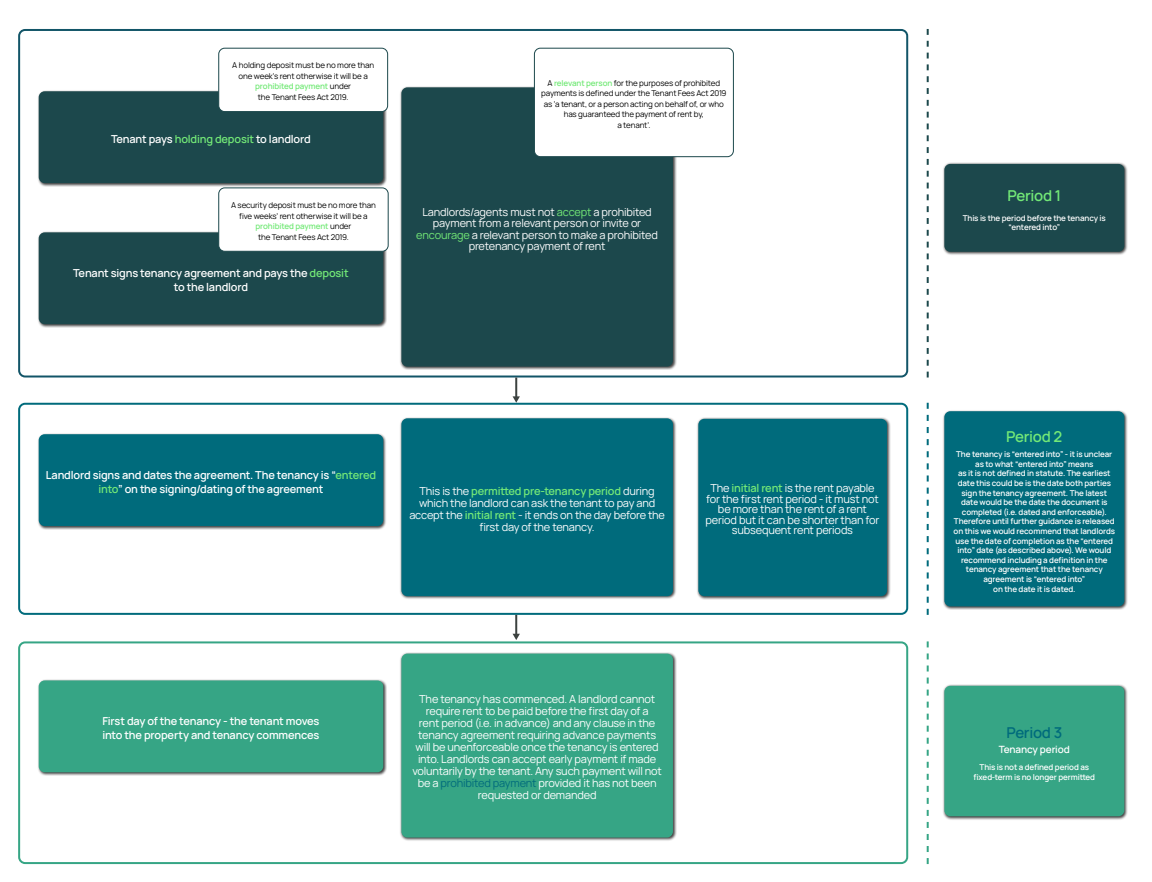
<style>
.page{position:relative;width:1152px;height:882px;background:#fff}
.page>*{position:absolute;margin:0;border:0;box-sizing:border-box;transform-origin:0 0}
.t1{font:600 15px "Manrope";letter-spacing:-.02em;color:#73e977}
.t2{font:600 15px "Manrope";letter-spacing:-.02em;color:#006b7c}
.t3{font:11px/12px "Manrope";letter-spacing:-.02em;color:#fff;text-align:center}
.t4{font:600 11px/14px "Manrope";letter-spacing:-.015em;color:#fff;text-align:center}
.t5{font:600 10px "Manrope";letter-spacing:-.015em;color:#fff}
.t6{font:600 8px/9.6px "Manrope";letter-spacing:-.015em;color:#fff;text-align:center}
.t7{font:8px/10.5px "Manrope";letter-spacing:-.015em;color:#000;text-align:center}
.s1{font-weight:600;color:#73e977}
.s2{color:#73e977}
.s3{color:#006b7c}
</style>
<div class="page">
<div style="left:37px;top:89px;width:350px;height:98px;background:#000;opacity:.75"></div>
<div style="left:39px;top:91px;width:344px;height:92px;background:#1c484c;border-radius:6px"></div>
<div style="left:219px;top:48px;width:169px;height:64px;background:#fff;border-radius:6px"></div>
<div style="left:218px;top:48px;width:170px;height:64px;border:1px solid #1c484c;border-radius:6px"></div>
<div style="left:37px;top:231px;width:350px;height:97px;background:#000;opacity:.75"></div>
<div style="left:39px;top:232px;width:344px;height:92px;background:#1c484c;border-radius:6px"></div>
<div style="left:219px;top:188px;width:169px;height:63px;background:#fff;border-radius:6px"></div>
<div style="left:218px;top:187px;width:171px;height:65px;border:1px solid #1c484c;border-radius:6px"></div>
<div style="left:400px;top:86px;width:277px;height:284px;background:#000;opacity:.75"></div>
<div style="left:401px;top:87px;width:272px;height:280px;background:#1c484c;border-radius:6px"></div>
<div style="left:534px;top:48px;width:199px;height:109px;background:#fff;border-radius:6px"></div>
<div style="left:534px;top:48px;width:200px;height:109px;border:1px solid #1c484c;border-radius:6px"></div>
<div style="left:37px;top:432px;width:350px;height:98px;background:#000;opacity:.75"></div>
<div style="left:39px;top:434px;width:344px;height:92px;background:#006b7c;border-radius:6px"></div>
<div style="left:400px;top:416px;width:277px;height:184px;background:#000;opacity:.75"></div>
<div style="left:401px;top:418px;width:272px;height:178px;background:#006b7c;border-radius:6px"></div>
<div style="left:697px;top:417px;width:194px;height:183px;background:#000;opacity:.75"></div>
<div style="left:698px;top:419px;width:189px;height:177px;background:#006b7c;border-radius:6px"></div>
<div style="left:37px;top:679px;width:350px;height:97px;background:#000;opacity:.75"></div>
<div style="left:39px;top:680px;width:344px;height:92px;background:#36a585;border-radius:6px"></div>
<div style="left:400px;top:652px;width:277px;height:189px;background:#000;opacity:.75"></div>
<div style="left:401px;top:654px;width:272px;height:184px;background:#36a585;border-radius:6px"></div>
<div style="left:943px;top:162px;width:185px;height:94px;background:#000;opacity:.75"></div>
<div style="left:944px;top:164px;width:180px;height:88px;background:#1c484c;border-radius:6px"></div>
<div style="left:943px;top:409px;width:185px;height:201px;background:#000;opacity:.75"></div>
<div style="left:944px;top:411px;width:180px;height:195px;background:#006b7c;border-radius:6px"></div>
<div style="left:943px;top:684px;width:185px;height:136px;background:#000;opacity:.75"></div>
<div style="left:944px;top:686px;width:180px;height:130px;background:#36a585;border-radius:6px"></div>
<div style="left:18px;top:29px;width:890px;height:349px;border:2px solid #125568;border-radius:6px"></div>
<div style="left:18px;top:403px;width:890px;height:212px;border:2px solid #006b7c;border-radius:6px"></div>
<div style="left:18px;top:641px;width:890px;height:223px;border:2px solid #36a585;border-radius:6px"></div>
<hr style="left:515px;top:378px;width:2px;height:20px;background:#3c4240">
<svg style="left:513px;top:396px;width:7px;height:7px"></svg>
<hr style="left:515px;top:615px;width:2px;height:21px;background:#3c4240">
<svg style="left:513px;top:634px;width:7px;height:6px"></svg>
<svg style="left:927px;top:29px;width:2px;height:349px"></svg>
<svg style="left:927px;top:403px;width:2px;height:212px"></svg>
<svg style="left:927px;top:641px;width:2px;height:223px"></svg>
<p class="t7" style="left:232px;top:60px;width:143px">A holding deposit must be no more than one week’s rent otherwise it will be a <span class="s1">prohibited payment</span> under<br>the Tenant Fees Act 2019.</p>
<p class="t4" style="left:111px;top:131px;width:201px">Tenant pays <span class="s2">holding deposit</span> to landlord</p>
<p class="t7" style="left:541px;top:77px;width:187px">A <span class="s1">relevant person</span> for the purposes of prohibited payments is defined under the Tenant Fees Act 2019 as ‘a tenant, or a person acting on behalf of, or who has guaranteed the payment of rent by,<br>a tenant’.</p>
<p class="t7" style="left:231px;top:199px;width:146px">A security deposit must be no more than five weeks’ rent otherwise it will be a <span class="s1">prohibited payment</span> under<br>the Tenant Fees Act 2019.</p>
<p class="t3" style="left:416px;top:205px;width:243px;line-height:11.5px">Landlords/agents must not <span class="s2">accept</span> a prohibited payment from a relevant person or invite or <span class="s2">encourage</span> a relevant person to make a prohibited pretenancy payment of rent</p>
<p class="t4" style="left:73px;top:265px;width:277px">Tenant signs tenancy agreement and pays the <span class="s2">deposit </span>to the landlord</p>
<p class="t4" style="left:46px;top:467px;width:332px">Landlord signs and dates the agreement. The tenancy is “<span class="s2">entered into</span>” on the signing/dating of the agreement</p>
<p class="t3" style="left:409px;top:484px;width:257px">This is the <span class="s1">permitted pre-tenancy period</span> during which the landlord can ask the tenant to pay and accept the <span class="s1">initial rent</span> - it ends on the day before the first day of the tenancy.</p>
<p class="t3" style="left:706px;top:482px;width:175px;line-height:10.5px">The <span class="s1">initial rent</span> is the rent payable for the first rent period - it must not be more than the rent of a rent period but it can be shorter than for subsequent rent periods</p>
<p class="t4" style="left:102px;top:713px;width:219px;text-align:left">First day of the tenancy - the tenant moves into the property and tenancy commences</p>
<p class="t3" style="left:412px;top:693px;width:251px">The tenancy has commenced. A landlord cannot require rent to be paid before the first day of a<br>rent period (i.e. in advance) and any clause in the tenancy agreement requiring advance payments will be unenforceable once the tenancy is entered into. Landlords can accept early payment if made voluntarily by the tenant. Any such payment will not be a <span class="s3">prohibited payment</span> provided it has not been requested or demanded</p>
<h1 class="t1" style="left:1008px;top:184px;width:55px">Period 1</h1>
<p class="t6" style="left:963px;top:212px;width:145px">This is the period before the tenancy is “entered into”</p>
<h1 class="t1" style="left:1006px;top:424px;width:58px">Period 2</h1>
<p class="t6" style="left:954px;top:449px;width:163px">The tenancy is “entered into” - it is unclear as to what “entered into” means<br>as it is not defined in statute. The earliest date this could be is the date both parties sign the tenancy agreement. The latest date would be the date the document is completed (i.e. dated and enforceable).<br>Therefore until further guidance is released on this we would recommend that landlords use the date of completion as the “entered into” date (as described above). We would recommend including a definition in the tenancy agreement that the tenancy agreement is “entered into”<br>on the date it is dated.</p>
<h1 class="t2" style="left:1006px;top:720px;width:57px">Period 3</h1>
<p class="t5" style="left:999px;top:741px;width:72px">Tenancy period</p>
<p class="t6" style="left:974px;top:762px;width:123px">This is not a defined period as fixed-term is no longer permitted</p>
</div>
